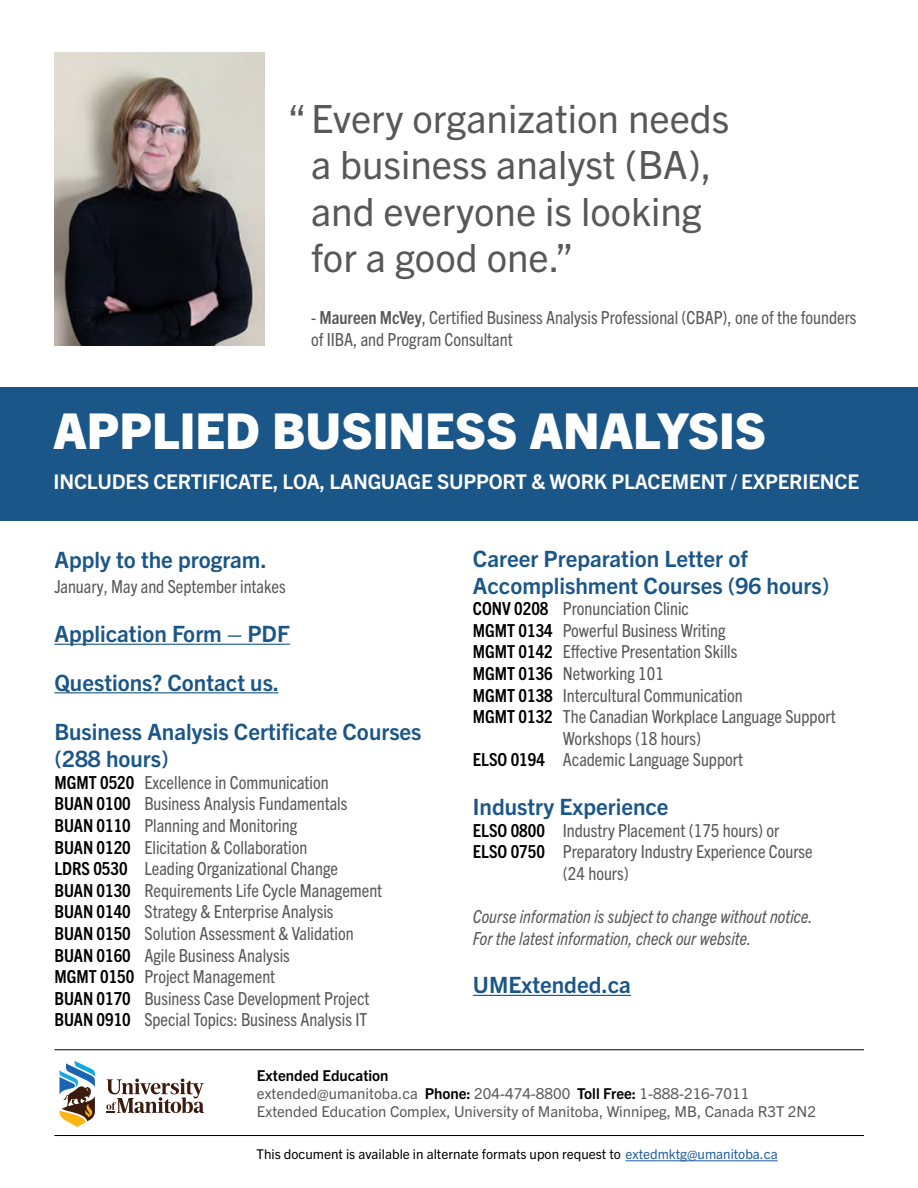
<style>
.page{position:relative;width:918px;height:1188px;background:#fff}
.page>*{position:absolute;margin:0;border:0;box-sizing:border-box;transform-origin:0 0}
.Heading_1{font:800 49.5px "Trade Gothic Next LT Pro";color:#fff}
.Paragraph_Style_3{font:39px/46.5px "Trade Gothic Next LT Pro";color:#575857}
.Paragraph_Style_5{font:700 22.5px/27px "Trade Gothic Next LT Pro";color:#1a5688}
.Paragraph_Style_1{font:700 20.25px "Trade Gothic Next LT Pro";letter-spacing:-.01em;color:#fff}
.Paragraph_Style_4{font:condensed 18px "Trade Gothic Next LT Pro";color:#575857}
.t1{font:italic condensed 18px "Trade Gothic Next LT Pro";color:#575857}
.Paragraph_Style_5-2{font:condensed 18px "Trade Gothic Next LT Pro";color:#575857}
.Paragraph_Style_7{font:15px "Trade Gothic Next LT Pro";color:#575857}
.Paragraph_Style_7-2{font:700 15px "Trade Gothic Next LT Pro";color:#000}
.Paragraph_Style_16{font:13.5px "Trade Gothic Next LT Pro";color:#000}
.s1{font-weight:700}
.s2{font-weight:700;color:#000}
.s3{color:#215e9e}
</style>
<div class="page">
<div style="left:0;top:387px;width:918px;height:133px;background:#1a5688"></div>
<hr style="left:54px;top:1050px;width:810px;height:1px;background:#000">
<hr style="left:54px;top:1135px;width:810px;height:1px;background:#000">
<img style="left:54px;top:53px;width:210px;height:293px">
<hr style="left:54px;top:644px;width:236px;height:1px;background:#1a5688">
<hr style="left:54px;top:692px;width:224px;height:1px;background:#1a5688">
<hr style="left:473px;top:995px;width:158px;height:1px;background:#1a5688">
<svg style="left:106px;top:1079px;width:98px;height:34px"></svg>
<svg style="left:59px;top:1061px;width:36px;height:66px"></svg>
<hr style="left:626px;top:1160px;width:152px;height:1px;background:#215e9e">
<p class="Paragraph_Style_3" style="left:288px;top:93px;width:443px">“Every organization needs</p>
<p class="Paragraph_Style_3" style="left:311px;top:139px;width:402px">a business analyst (BA), and everyone is looking for a good one.”</p>
<p class="Paragraph_Style_4" style="left:311px;top:305px;width:547px">- <span class="s1">Maureen McVey</span>, Certified Business Analysis Professional (CBAP), one of the founders</p>
<p class="Paragraph_Style_4" style="left:311px;top:327px;width:203px">of IIBA, and Program Consultant</p>
<p class="Heading_1" style="left:54px;top:397px;width:714px">APPLIED BUSINESS ANALYSIS</p>
<p class="Paragraph_Style_1" style="left:54px;top:467px;width:807px">INCLUDES CERTIFICATE, LOA, LANGUAGE SUPPORT &amp; WORK PLACEMENT / EXPERIENCE</p>
<p class="Paragraph_Style_5" style="left:54px;top:545px;width:214px">Apply to the program.</p>
<p class="Paragraph_Style_5-2" style="left:54px;top:575px;width:233px">January, May and September intakes</p>
<p class="Paragraph_Style_5" style="left:54px;top:619px;width:237px">Application Form – PDF</p>
<p class="Paragraph_Style_5" style="left:54px;top:667px;width:226px">Questions? Contact us.</p>
<p class="Paragraph_Style_5" style="left:54px;top:717px;width:369px">Business Analysis Certificate Courses (288 hours)</p>
<p class="Paragraph_Style_4" style="left:54px;top:770px;width:276px"><span class="s2">MGMT 0520</span> Excellence in Communication</p>
<p class="Paragraph_Style_4" style="left:54px;top:792px;width:294px"><span class="s2">BUAN 0100</span> Business Analysis Fundamentals</p>
<p class="Paragraph_Style_4" style="left:54px;top:813px;width:244px"><span class="s2">BUAN 0110</span> Planning and Monitoring</p>
<p class="Paragraph_Style_4" style="left:54px;top:835px;width:255px"><span class="s2">BUAN 0120</span> Elicitation &amp; Collaboration</p>
<p class="Paragraph_Style_4" style="left:54px;top:856px;width:285px"><span class="s2">LDRS 0530</span> Leading Organizational Change</p>
<p class="Paragraph_Style_4" style="left:54px;top:878px;width:329px"><span class="s2">BUAN 0130</span> Requirements Life Cycle Management</p>
<p class="Paragraph_Style_4" style="left:54px;top:900px;width:281px"><span class="s2">BUAN 0140</span> Strategy &amp; Enterprise Analysis</p>
<p class="Paragraph_Style_4" style="left:54px;top:921px;width:301px"><span class="s2">BUAN 0150</span> Solution Assessment &amp; Validation</p>
<p class="Paragraph_Style_4" style="left:54px;top:943px;width:237px"><span class="s2">BUAN 0160</span> Agile Business Analysis</p>
<p class="Paragraph_Style_4" style="left:54px;top:964px;width:222px"><span class="s2">MGMT 0150</span> Project Management</p>
<p class="Paragraph_Style_4" style="left:54px;top:986px;width:317px"><span class="s2">BUAN 0170</span> Business Case Development Project</p>
<p class="Paragraph_Style_4" style="left:54px;top:1008px;width:314px"><span class="s2">BUAN 0910</span> Special Topics: Business Analysis IT</p>
<p class="Paragraph_Style_5" style="left:473px;top:543px;width:358px">Career Preparation Letter of<br>Accomplishment Courses (96 hours)</p>
<p class="Paragraph_Style_4" style="left:473px;top:596px;width:218px"><span class="s2">CONV 0208</span> Pronunciation Clinic</p>
<p class="Paragraph_Style_4" style="left:473px;top:618px;width:254px"><span class="s2">MGMT 0134</span> Powerful Business Writing</p>
<p class="Paragraph_Style_4" style="left:473px;top:640px;width:266px"><span class="s2">MGMT 0142</span> Effective Presentation Skills</p>
<p class="Paragraph_Style_4" style="left:473px;top:661px;width:192px"><span class="s2">MGMT 0136</span> Networking 101</p>
<p class="Paragraph_Style_4" style="left:473px;top:683px;width:271px"><span class="s2">MGMT 0138</span> Intercultural Communication</p>
<p class="Paragraph_Style_4" style="left:473px;top:704px;width:364px"><span class="s2">MGMT 0132</span> The Canadian Workplace Language Support</p>
<p class="Paragraph_Style_4" style="left:563px;top:726px;width:140px">Workshops (18 hours)</p>
<p class="Paragraph_Style_4" style="left:473px;top:748px;width:272px"><span class="s2">ELSO 0194</span> Academic Language Support</p>
<p class="Paragraph_Style_5" style="left:473px;top:792px;width:197px">Industry Experience</p>
<p class="Paragraph_Style_4" style="left:473px;top:818px;width:308px"><span class="s2">ELSO 0800</span> Industry Placement (175 hours) or</p>
<p class="Paragraph_Style_4" style="left:473px;top:839px;width:341px"><span class="s2">ELSO 0750</span> Preparatory Industry Experience Course</p>
<p class="Paragraph_Style_4" style="left:563px;top:861px;width:67px">(24 hours)</p>
<p class="t1" style="left:473px;top:904px;width:341px">Course information is subject to change without notice.</p>
<p class="t1" style="left:473px;top:926px;width:280px">For the latest information, check our website.</p>
<p class="Paragraph_Style_5" style="left:473px;top:970px;width:160px">UMExtended.ca</p>
<p class="Paragraph_Style_7-2" style="left:257px;top:1065px;width:133px">Extended Education</p>
<p class="Paragraph_Style_7" style="left:257px;top:1083px;width:494px">extended@umanitoba.ca <span class="s2">Phone:</span> 204-474-8800 <span class="s2">Toll Free:</span> 1-888-216-7011</p>
<p class="Paragraph_Style_7" style="left:257px;top:1101px;width:561px">Extended Education Complex, University of Manitoba, Winnipeg, MB, Canada R3T 2N2</p>
<p class="Paragraph_Style_16" style="left:256px;top:1145px;width:523px">This document is available in alternate formats upon request to <span class="s3">extedmktg@umanitoba.ca</span></p>
</div>
